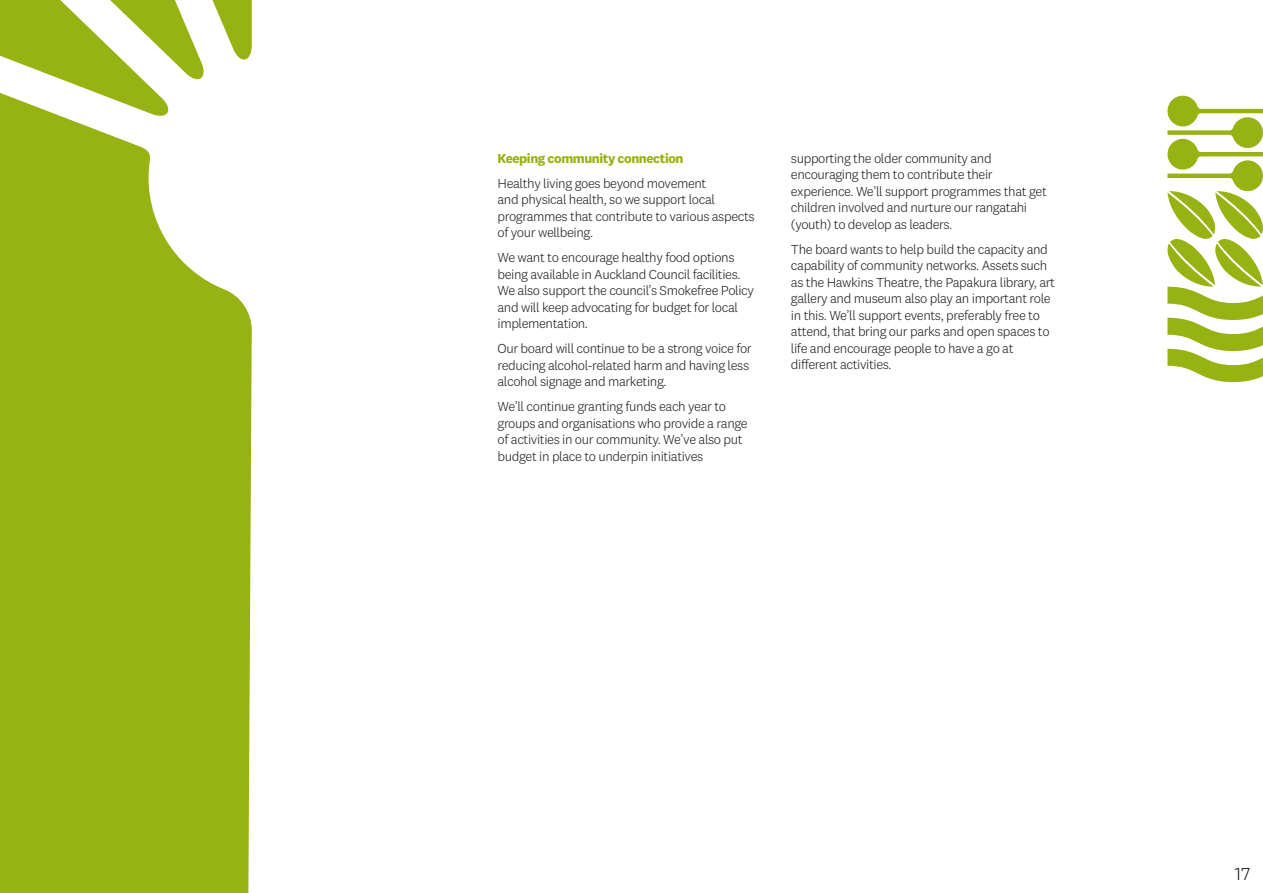
<style>
.page{position:relative;width:1263px;height:893px;background:#fff}
.page>*{position:absolute;margin:0;border:0;box-sizing:border-box;transform-origin:0 0}
.t1{font:300 18px "National 2";color:#1d1d1b}
.Body{font:300 13.5px/16.5px "National 2";letter-spacing:-.03em;color:#1d1d1b}
.Body_Bold{font:700 13.5px "National 2";letter-spacing:-.03em;color:#96b313}
</style>
<div class="page">
<svg style="left:0;top:0;width:252px;height:893px;fill:#96b313"></svg>
<svg style="left:1167px;top:96px;width:96px;height:286px"></svg>
<h2 class="Body_Bold" style="left:497px;top:150px;width:188px">Keeping community connection</h2>
<p class="Body" style="left:497px;top:175px;width:259px">Healthy living goes beyond movement<br>and physical health, so we support local programmes that contribute to various aspects of your wellbeing.</p>
<p class="Body" style="left:497px;top:249px;width:258px">We want to encourage healthy food options being available in Auckland Council facilities.<br>We also support the council’s Smokefree Policy and will keep advocating for budget for local implementation.</p>
<p class="Body" style="left:497px;top:340px;width:256px">Our board will continue to be a strong voice for reducing alcohol-related harm and having less alcohol signage and marketing.</p>
<p class="Body" style="left:497px;top:398px;width:252px">We’ll continue granting funds each year to groups and organisations who provide a range of activities in our community. We’ve also put budget in place to underpin initiatives</p>
<p class="Body" style="left:791px;top:150px;width:257px">supporting the older community and encouraging them to contribute their experience. We’ll support programmes that get children involved and nurture our rangatahi (youth) to develop as leaders.</p>
<p class="Body" style="left:791px;top:241px;width:266px">The board wants to help build the capacity and capability of community networks. Assets such as the Hawkins Theatre, the Papakura library, art gallery and museum also play an important role in this. We’ll support events, preferably free to attend, that bring our parks and open spaces to life and encourage people to have a go at different activities.</p>
<h1 class="t1" style="left:1235px;top:864px;width:17px">17</h1>
</div>
